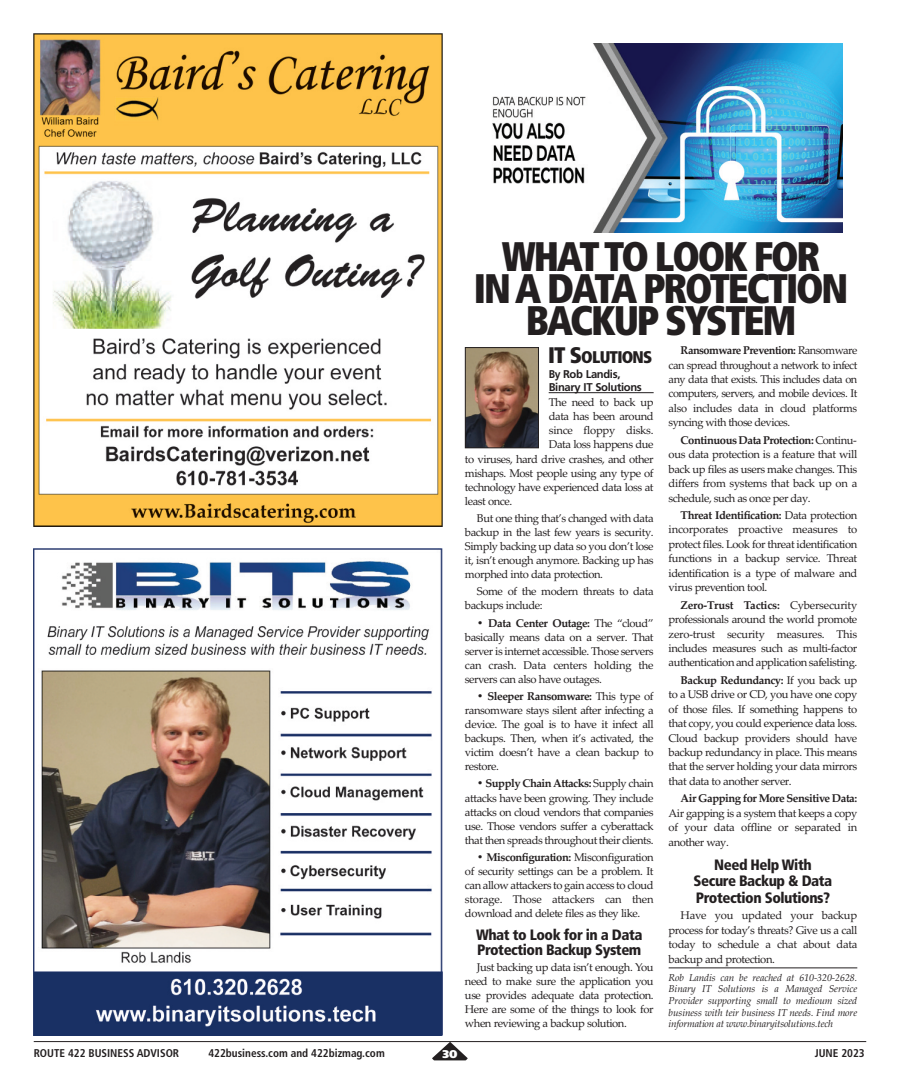
<style>
.page{position:relative;width:900px;height:1092px;background:#fff}
.page>*{position:absolute;margin:0;border:0;box-sizing:border-box;transform-origin:0 0}
.t1{font:900 condensed 41.25px/32px "Frutiger";letter-spacing:-.055em;color:#231f20;text-align:center;scale:.95 1}
.t2{font:900 condensed 16.88px "Frutiger";letter-spacing:-.05em;color:#231f20}
.t3{font:900 condensed 15px/16.6px "Frutiger";letter-spacing:-.03em;color:#231f20}
.t4{font:11.25px/14.4px "Palatino Linotype";letter-spacing:-.04em;color:#231f20;text-align:justify}
.t5{font:700 condensed 11.25px "Frutiger";color:#231f20}
.t6{font:700 11.25px "Palatino Linotype";letter-spacing:-.04em;color:#231f20}
.t7{font:700 11.25px/13.5px "Frutiger";letter-spacing:-.03em;color:#231f20;scale:.93 1}
.t8{font:11.25px "Palatino Linotype";letter-spacing:-.02em;color:#231f20}
.t9{font:900 11.25px "Frutiger";color:#fff}
.t10{font:italic 10px/11.6px "Palatino Linotype";letter-spacing:-.02em;color:#231f20;text-align:justify}
.s1{font-size:22.5px}
.s2{font-weight:700}
</style>
<div class="page">
<hr style="left:34px;top:1041px;width:832px;height:1px;background:#231f20">
<svg style="left:432px;top:1041px;width:36px;height:19px"></svg>
<img style="left:34px;top:548px;width:409px;height:487px">
<img style="left:34px;top:34px;width:408px;height:493px">
<hr style="left:549px;top:392px;width:105px;height:1px;background:#231f20">
<hr style="left:669px;top:967px;width:188px;height:1px;background:#231f20">
<img style="left:467px;top:349px;width:70px;height:97px">
<div style="left:465px;top:347px;width:74px;height:101px;border:1px solid #231f20"></div>
<img style="left:492px;top:44px;width:350px;height:188px">
<h1 class="t1" style="left:474px;top:244px;width:396px">WHAT TO LOOK FOR<br>IN A DATA PROTECTION<br>BACKUP SYSTEM</h1>
<h2 class="t2" style="left:548px;top:350px;width:106px"><span class="s1">IT S</span>OLUTIONS</h2>
<p class="t7" style="left:549px;top:368px;width:102px">By Rob Landis,<br>Binary IT Solutions</p>
<p class="t4" style="left:549px;top:395px;width:106px">The need to back up</p>
<p class="t4" style="left:549px;top:409px;width:106px">data has been around</p>
<p class="t8" style="left:549px;top:424px;width:106px">since floppy disks.</p>
<p class="t4" style="left:549px;top:437px;width:106px">Data loss happens due</p>
<p class="t4" style="left:465px;top:451px;width:190px">to viruses, hard drive crashes, and other</p>
<p class="t4" style="left:465px;top:465px;width:190px">mishaps. Most people using any type of</p>
<p class="t4" style="left:465px;top:479px;width:190px">technology have experienced data loss at</p>
<p class="t4" style="left:465px;top:493px;width:49px">least once.</p>
<p class="t4" style="left:465px;top:511px;width:190px;line-height:14px;text-indent:12px">But one thing that’s changed with data backup in the last few years is security.<br>Simply backing up data so you don’t lose it, isn’t enough anymore. Backing up has morphed into data protection.</p>
<p class="t4" style="left:465px;top:584px;width:190px;line-height:14px;text-indent:12px">Some of the modern threats to data backups include:</p>
<p class="t4" style="left:465px;top:615px;width:190px;line-height:14px;text-indent:12px"><span class="s2">• Data Center Outage:</span> The “cloud” basically means data on a server. That server is internet accessible. Those servers can crash. Data centers holding the servers can also have outages.</p>
<p class="t4" style="left:465px;top:689px;width:190px;line-height:14px;text-indent:12px"><span class="s2">• Sleeper Ransomware:</span> This type of ransomware stays silent after infecting a device. The goal is to have it infect all backups. Then, when it’s activated, the victim doesn’t have a clean backup to restore.</p>
<p class="t4" style="left:465px;top:776px;width:190px;line-height:14px;text-indent:12px"><span class="s2">• Supply ChainAttacks:</span> Supply chain attacks have been growing. They include attacks on cloud vendors that companies use. Those vendors suffer a cyberattack that then spreads throughout their clients.</p>
<p class="t4" style="left:465px;top:849px;width:190px;line-height:14px;text-indent:12px"><span class="s2">• Misconfiguration:</span> Misconfiguration of security settings can be a problem. It can allow attackers to gain access to cloud storage. Those attackers can then download and delete files as they like.</p>
<h3 class="t3" style="left:476px;top:928px;width:168px;line-height:15px">What to Look for in a Data<br>Protection Backup System</h3>
<p class="t4" style="left:465px;top:959px;width:190px;line-height:14px;text-indent:12px">Just backing up data isn’t enough. You need to make sure the application you use provides adequate data protection.<br>Here are some of the things to look for when reviewing a backup solution.</p>
<p class="t4" style="left:669px;top:343px;width:190px;text-indent:12px"><span class="s2">Ransomware Prevention:</span> Ransomware can spread throughout a network to infect any data that exists. This includes data on computers, servers, and mobile devices. It also includes data in cloud platforms syncing with those devices.</p>
<p class="t4" style="left:669px;top:432px;width:190px;text-indent:12px"><span class="s2">Continuous Data Protection:</span> Continu&shy;ous data protection is a feature that will back up files as users make changes. This differs from systems that back up on a schedule, such as once per day.</p>
<p class="t4" style="left:669px;top:508px;width:190px;text-indent:12px"><span class="s2">Threat Identification:</span> Data protection incorporates proactive measures to protect files. Look for threat identification functions in a backup service. Threat identification is a type of malware and virus prevention tool.</p>
<p class="t4" style="left:669px;top:597px;width:190px;text-indent:12px"><span class="s2">Zero-Trust Tactics:</span> Cybersecurity professionals around the world promote zero-trust security measures. This includes measures such as multi-factor authentication and application safelisting.</p>
<p class="t4" style="left:669px;top:672px;width:190px;text-indent:12px"><span class="s2">Backup Redundancy:</span> If you back up to a USB drive or CD, you have one copy of those files. If something happens to that copy, you could experience data loss.<br>Cloud backup providers should have backup redundancy in place. This means that the server holding your data mirrors that data to another server.</p>
<p class="t6" style="left:681px;top:791px;width:178px">Air Gapping for More Sensitive Data:</p>
<p class="t4" style="left:669px;top:805px;width:190px">Air gapping is a system that keeps a copy of your data offline or separated in another way.</p>
<h3 class="t3" style="left:694px;top:857px;width:140px;text-align:center">Need Help With<br>Secure Backup &amp; Data<br>Protection Solutions?</h3>
<p class="t4" style="left:669px;top:908px;width:190px;text-indent:12px">Have you updated your backup process for today’s threats? Give us a call today to schedule a chat about data backup and protection.</p>
<p class="t10" style="left:669px;top:971px;width:190px">Rob Landis can be reached at 610-320-2628.<br>Binary IT Solutions is a Managed Service Provider supporting small to medioum sized business with teir business IT needs. Find more information at www.binaryitsolutions.tech</p>
<p class="t5" style="left:34px;top:1048px;width:147px">ROUTE 422 BUSINESS ADVISOR</p>
<p class="t5" style="left:208px;top:1048px;width:178px">422business.com and 422bizmag.com</p>
<p class="t9" style="left:443px;top:1049px;width:16px">30</p>
<p class="t5" style="left:815px;top:1048px;width:52px">JUNE 2023</p>
</div>
